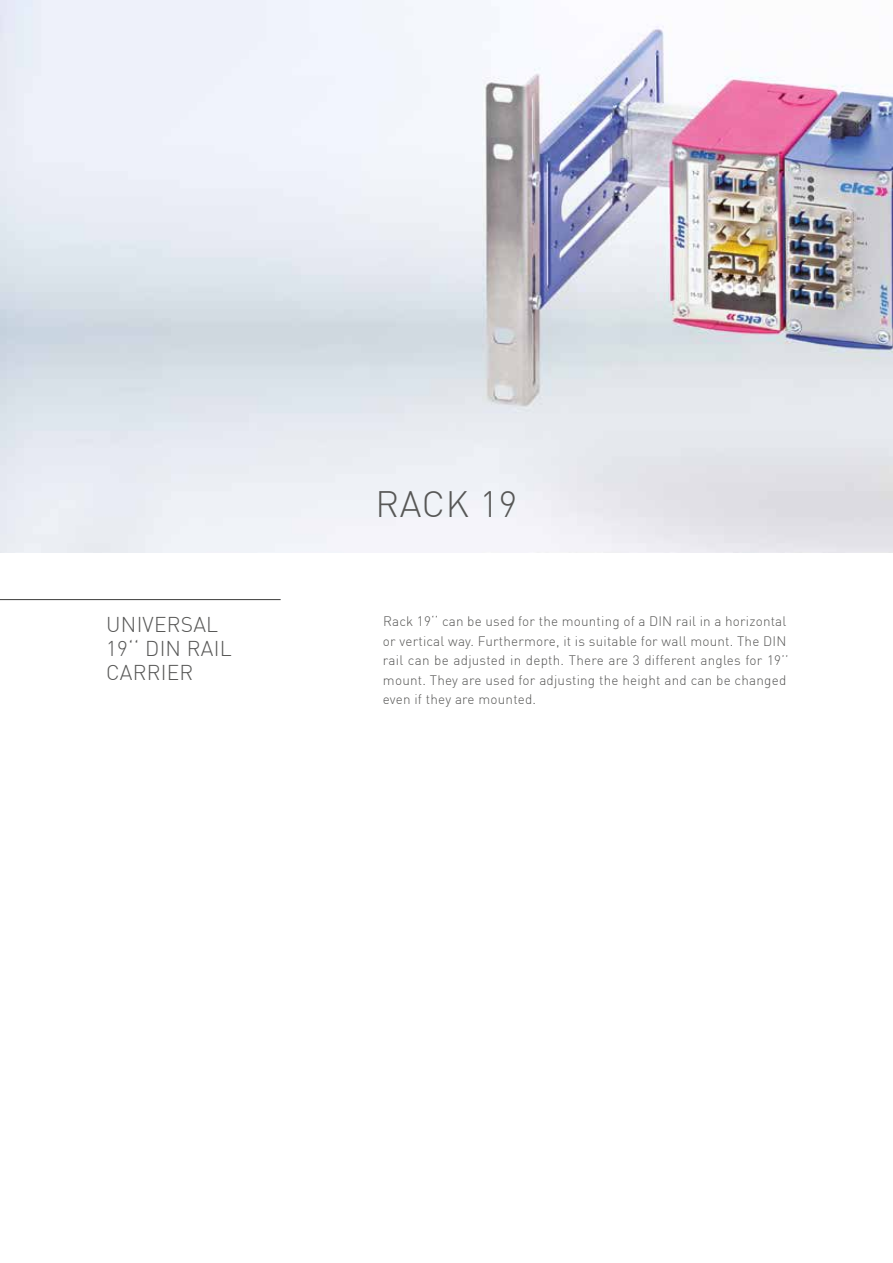
<style>
.page{position:relative;width:893px;height:1263px;background:#fff}
.page>*{position:absolute;margin:0;border:0;box-sizing:border-box;transform-origin:0 0}
.t1{font:300 36px "DIN";letter-spacing:.02em;color:#575756}
.t2{font:300 21px/24px "DIN";letter-spacing:.01em;color:#575756}
.t3{font:300 13.5px/19.5px "DIN";letter-spacing:.015em;color:#575756}
</style>
<div class="page">
<img style="left:0;top:0;width:893px;height:553px">
<hr style="left:0;top:599px;width:281px;height:1px;background:#3c3c3b">
<h2 class="t2" style="left:106px;top:612px;width:127px">UNIVERSAL<br>19‘‘ DIN RAIL<br>CARRIER</h2>
<h1 class="t1" style="left:376px;top:482px;width:143px">RACK 19</h1>
<p class="t3" style="left:383px;top:611px;width:407px">Rack 19‘‘ can be used for the mounting of a DIN rail in a horizontal or vertical way. Furthermore, it is suitable for wall mount. The DIN rail can be adjusted in depth. There are 3 different angles for 19’’ mount. They are used for adjusting the height and can be changed even if they are mounted.</p>
</div>
